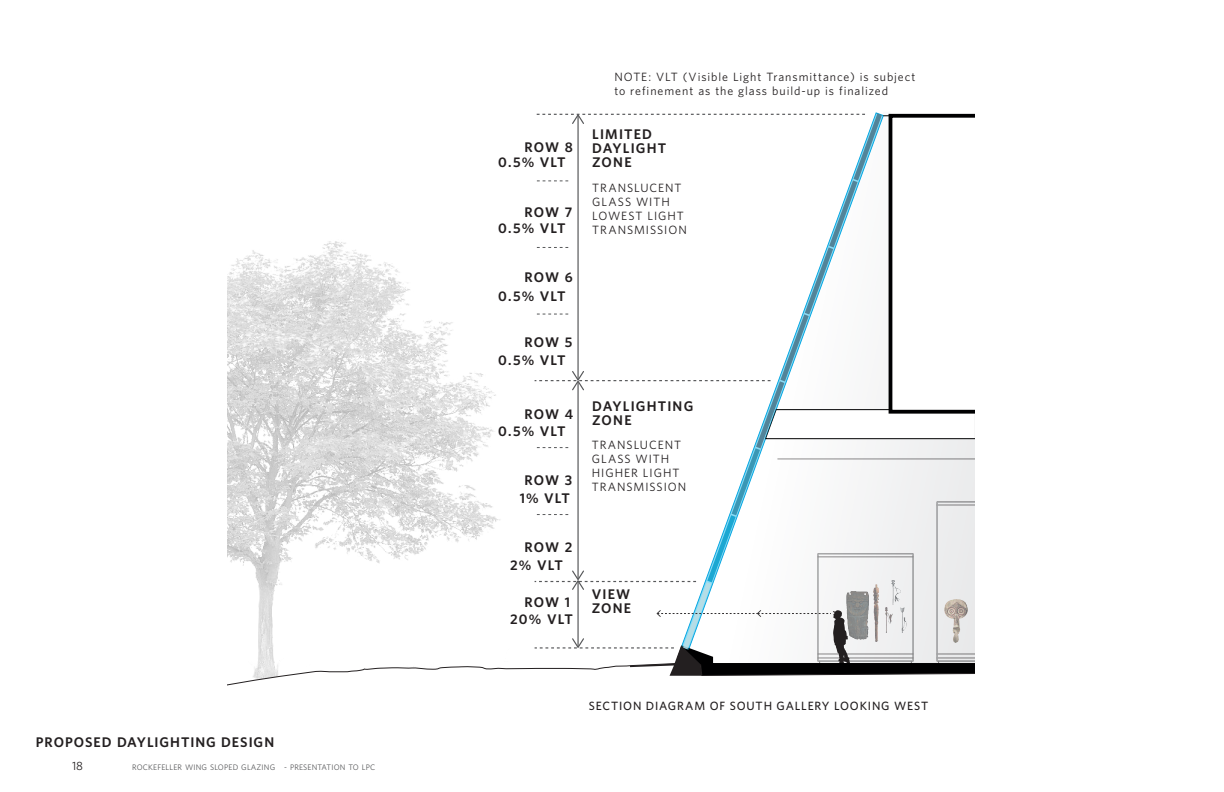
<style>
.page{position:relative;width:1224px;height:792px;background:#fff}
.page>*{position:absolute;margin:0;border:0;box-sizing:border-box;transform-origin:0 0}
.BBB_-_Slide_Title{font:600 14px/14px "Whitney";letter-spacing:.07em;color:#231f20}
.BBB_-_Slide_Title-2{font:12px/14px "Whitney";letter-spacing:.08em;color:#231f20}
.BBB_-_Slide_Title-3{font:500 12px "Whitney";letter-spacing:.07em;color:#231f20}
.t1{font:8px "Whitney";letter-spacing:.02em;color:#57585a}
</style>
<div class="page">
<svg style="left:228px;top:113px;width:747px;height:573px"></svg>
<p class="BBB_-_Slide_Title" style="left:36px;top:734px;width:240px">PROPOSED DAYLIGHTING DESIGN</p>
<p class="BBB_-_Slide_Title-2" style="left:72px;top:758px;width:13px">18</p>
<p class="t1" style="left:132px;top:761px;width:245px">ROCKEFELLER WING SLOPED GLAZING - PRESENTATION TO LPC</p>
<p class="BBB_-_Slide_Title" style="left:525px;top:139px;width:50px">ROW 8</p>
<p class="BBB_-_Slide_Title" style="left:498px;top:155px;width:69px">0.5% VLT</p>
<p class="BBB_-_Slide_Title" style="left:525px;top:205px;width:49px">ROW 7</p>
<p class="BBB_-_Slide_Title" style="left:498px;top:221px;width:69px">0.5% VLT</p>
<p class="BBB_-_Slide_Title" style="left:525px;top:270px;width:50px">ROW 6</p>
<p class="BBB_-_Slide_Title" style="left:498px;top:289px;width:69px">0.5% VLT</p>
<p class="BBB_-_Slide_Title" style="left:525px;top:335px;width:49px">ROW 5</p>
<p class="BBB_-_Slide_Title" style="left:498px;top:353px;width:69px">0.5% VLT</p>
<p class="BBB_-_Slide_Title" style="left:525px;top:407px;width:50px">ROW 4</p>
<p class="BBB_-_Slide_Title" style="left:498px;top:424px;width:69px">0.5% VLT</p>
<p class="BBB_-_Slide_Title" style="left:525px;top:473px;width:49px">ROW 3</p>
<p class="BBB_-_Slide_Title" style="left:520px;top:490px;width:52px">1% VLT</p>
<p class="BBB_-_Slide_Title" style="left:525px;top:540px;width:49px">ROW 2</p>
<p class="BBB_-_Slide_Title" style="left:510px;top:558px;width:54px">2% VLT</p>
<p class="BBB_-_Slide_Title" style="left:525px;top:595px;width:47px">ROW 1</p>
<p class="BBB_-_Slide_Title" style="left:510px;top:612px;width:64px">20% VLT</p>
<p class="BBB_-_Slide_Title-2" style="left:614px;top:69px;width:303px">NOTE: VLT (Visible Light Transmittance) is subject to refinement as the glass build-up is finalized</p>
<p class="BBB_-_Slide_Title" style="left:592px;top:127px;width:75px">LIMITED<br>DAYLIGHT<br>ZONE</p>
<p class="BBB_-_Slide_Title-2" style="left:592px;top:180px;width:96px">TRANSLUCENT<br>GLASS WITH<br>LOWEST LIGHT<br>TRANSMISSION</p>
<p class="BBB_-_Slide_Title" style="left:592px;top:398px;width:103px">DAYLIGHTING</p>
<p class="BBB_-_Slide_Title" style="left:592px;top:412px;width:41px">ZONE</p>
<p class="BBB_-_Slide_Title-2" style="left:592px;top:438px;width:96px">TRANSLUCENT<br>GLASS WITH<br>HIGHER LIGHT<br>TRANSMISSION</p>
<p class="BBB_-_Slide_Title" style="left:592px;top:586px;width:40px">VIEW</p>
<p class="BBB_-_Slide_Title" style="left:592px;top:600px;width:41px">ZONE</p>
<p class="BBB_-_Slide_Title-3" style="left:589px;top:698px;width:341px">SECTION DIAGRAM OF SOUTH GALLERY LOOKING WEST</p>
</div>
